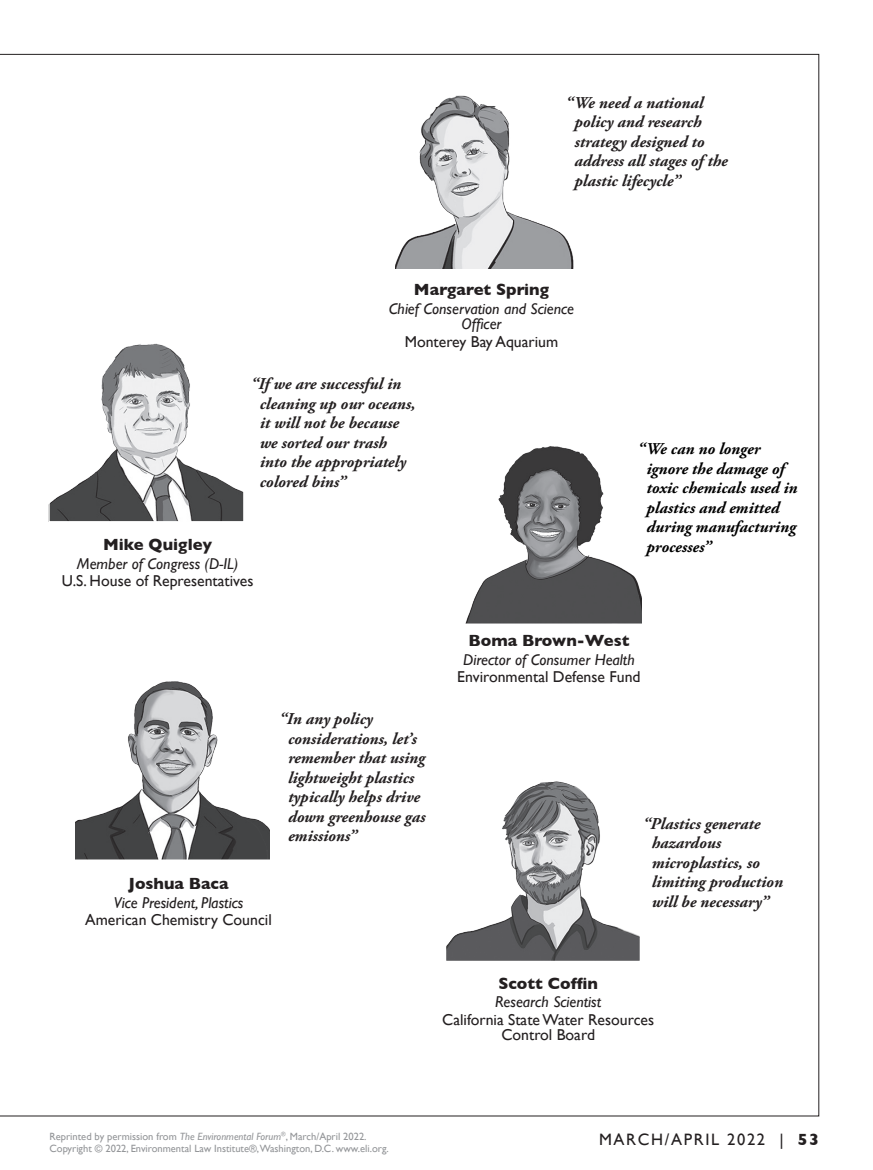
<style>
.page{position:relative;width:873px;height:1170px;background:#fff}
.page>*{position:absolute;margin:0;border:0;box-sizing:border-box;transform-origin:0 0}
.Forum_pull_quote{font:italic 700 16.5px/19.5px "Adobe Garamond Pro";color:#231f20}
.Forum_pull_quote-2{font:italic 700 16.5px/19.5px "Adobe Garamond Pro";color:#000}
.Forum_name{font:700 16.5px "Gill Sans";color:#231f20}
.t1{font:16.5px "Gill Sans";letter-spacing:.1em;color:#231f20}
.Forum_title_affiliat{font:15.75px/15.8px "Gill Sans";color:#231f20;text-align:center}
.Forum_title{font:italic 15.75px/15.8px "Gill Sans";color:#231f20;text-align:center}
.t2{font:10.5px/12px "Gill Sans";color:#939598}
.s1{font-style:italic}
.s2{font-weight:700}
</style>
<div class="page">
<img style="left:395px;top:95px;width:179px;height:173px">
<img style="left:77px;top:681px;width:192px;height:177px">
<div style="left:74px;top:663px;width:198px;height:198px;border:2px solid #fff"></div>
<img style="left:465px;top:446px;width:177px;height:178px">
<img style="left:448px;top:781px;width:190px;height:178px">
<div style="left:445px;top:764px;width:196px;height:198px;border:2px solid #fff"></div>
<img style="left:51px;top:343px;width:191px;height:177px">
<div style="left:48px;top:325px;width:197px;height:198px;border:2px solid #fff"></div>
<p class="Forum_pull_quote" style="left:574px;top:93px;width:155px;text-indent:-9px">“We need a national policy and research strategy designed to address all stages of the plastic lifecycle”</p>
<p class="Forum_name" style="left:414px;top:276px;width:137px">Margaret Spring</p>
<p class="Forum_title" style="left:389px;top:300px;width:187px">Chief Conservation and Science<br>Officer</p>
<p class="Forum_title_affiliat" style="left:405px;top:333px;width:155px">Monterey Bay Aquarium</p>
<p class="Forum_pull_quote" style="left:260px;top:374px;width:157px;text-indent:-9px">“If we are successful in cleaning up our oceans, it will not be because we sorted our trash into the appropriately colored bins”</p>
<p class="Forum_name" style="left:103px;top:532px;width:111px">Mike Quigley</p>
<p class="Forum_title" style="left:77px;top:556px;width:163px">Member of Congress (D-IL)</p>
<p class="Forum_title_affiliat" style="left:62px;top:573px;width:193px">U.S. House of Representatives</p>
<p class="Forum_pull_quote-2" style="left:646px;top:440px;width:152px;text-indent:-9px">“We can no longer ignore the damage of toxic chemicals used in plastics and emitted during manufacturing processes”</p>
<p class="Forum_pull_quote" style="left:288px;top:710px;width:139px;text-indent:-9px">“In any policy considerations, let’s remember that using lightweight plastics typically helps drive down greenhouse gas emissions”</p>
<p class="Forum_name" style="left:128px;top:870px;width:102px">Joshua Baca</p>
<p class="Forum_title" style="left:114px;top:894px;width:131px">Vice President, Plastics</p>
<p class="Forum_title_affiliat" style="left:85px;top:911px;width:188px">American Chemistry Council</p>
<p class="Forum_name" style="left:469px;top:627px;width:162px">Boma Brown-West</p>
<p class="Forum_title" style="left:463px;top:651px;width:173px">Director of Consumer Health</p>
<p class="Forum_title_affiliat" style="left:457px;top:668px;width:185px">Environmental Defense Fund</p>
<p class="Forum_pull_quote" style="left:652px;top:814px;width:133px;text-indent:-9px">“Plastics generate hazardous microplastics, so limiting production will be necessary”</p>
<p class="Forum_name" style="left:498px;top:970px;width:101px">Scott Coffin</p>
<p class="Forum_title" style="left:495px;top:994px;width:108px">Research Scientist</p>
<p class="Forum_title_affiliat" style="left:442px;top:1011px;width:213px">California State Water Resources<br>Control Board</p>
<p class="t2" style="left:50px;top:1130px;width:341px">Reprinted by permission from <span class="s1">The Environmental Forum</span><sup>®</sup>, March/April 2022.<br>Copyright © 2022, Environmental Law Institute®,Washington, D.C. www.eli.org.</p>
<p class="t1" style="left:599px;top:1130px;width:221px">MARCH/APRIL 2022 | <span class="s2">53</span></p>
</div>
